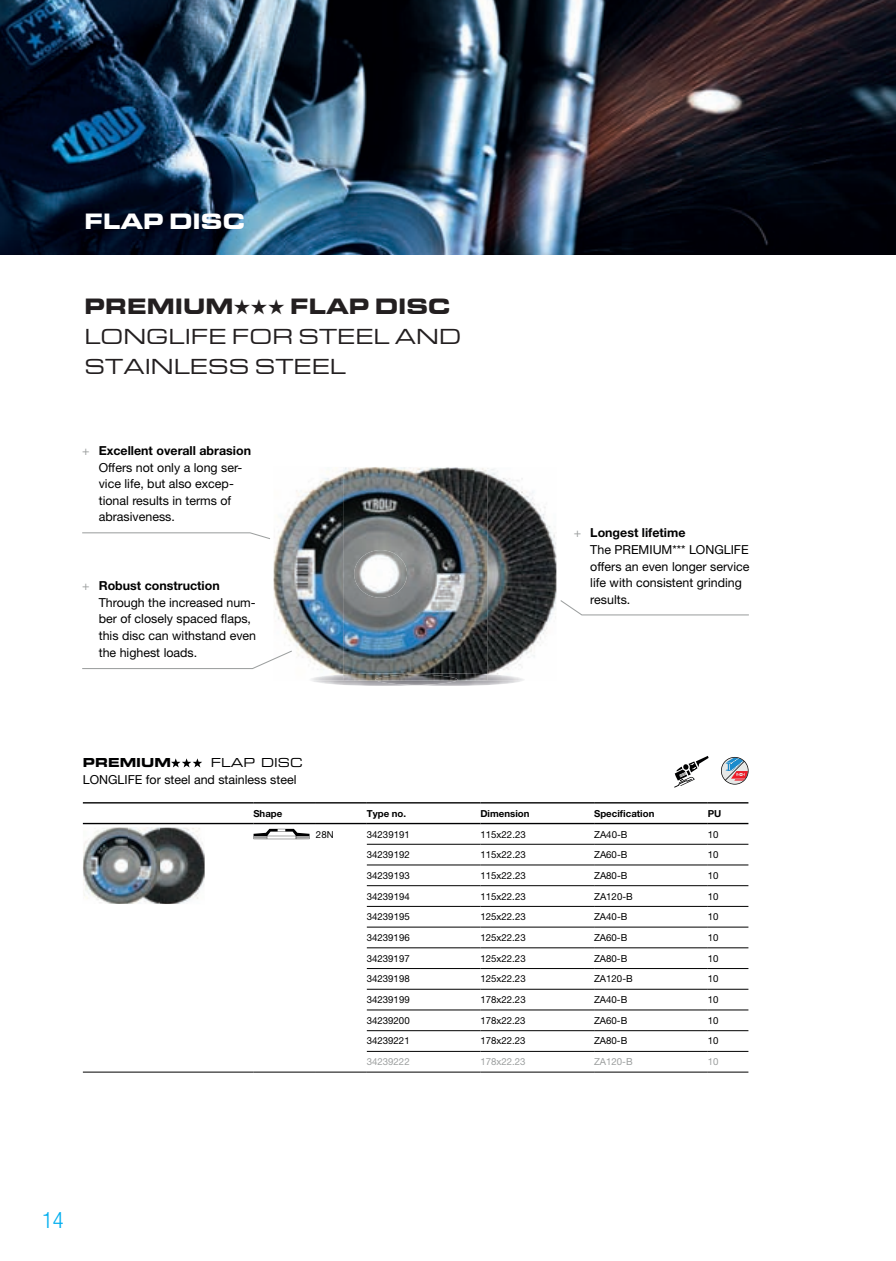
<style>
.page{position:relative;width:896px;height:1261px;background:#fff}
.page>*{position:absolute;margin:0;border:0;box-sizing:border-box;transform-origin:0 0}
.t1{font:300 condensed 22.5px "Helvetica Neue";color:#00aeef}
.t2{font:21px/30px "Eurostile Extended Two";color:#231f20}
.t3{font:21px "Eurostile Bold Extended Two";color:#231f20}
.t4{font:21px "Eurostile Bold Extended Two";color:#fff}
.t5{font:12.45px/16.5px "Helvetica Neue LT Pro";color:#000001}
.t6{font:12.45px "Eurostile LT Std Ex 2";color:#000001}
.t7{font:12.45px "Eurostile LT Std Bold Ex 2";color:#000001}
.t8{font:9.6px "Helvetica Neue LT Pro";color:#000001}
.t9{font:700 9.6px "Helvetica Neue LT Pro";color:#000001}
.t10{font:9.6px "Helvetica Neue LT Pro";color:#9c9f9f}
.s1{color:#9c9f9f}
.s2{font-weight:700}
</style>
<div class="page">
<img style="left:0;top:0;width:896px;height:255px">
<img style="left:377px;top:681px;width:80px;height:4px">
<img style="left:273px;top:468px;width:283px;height:206px">
<img style="left:343px;top:680px;width:114px;height:1px">
<img style="left:487px;top:674px;width:37px;height:6px">
<img style="left:308px;top:673px;width:179px;height:7px">
<img style="left:343px;top:467px;width:144px;height:207px">
<img style="left:354px;top:550px;width:53px;height:47px">
<svg style="left:560px;top:600px;width:189px;height:16px"></svg>
<svg style="left:82px;top:649px;width:211px;height:20px"></svg>
<svg style="left:82px;top:532px;width:188px;height:7px"></svg>
<svg style="left:674px;top:756px;width:34px;height:31px"></svg>
<svg style="left:721px;top:757px;width:27px;height:27px"></svg>
<img style="left:128px;top:827px;width:76px;height:77px">
<img style="left:83px;top:827px;width:45px;height:76px">
<img style="left:128px;top:827px;width:31px;height:76px">
<svg style="left:253px;top:828px;width:56px;height:11px"></svg>
<svg style="left:171px;top:758px;width:31px;height:9px"></svg>
<hr style="left:83px;top:802px;width:170px;height:1px;background:#000001">
<hr style="left:253px;top:802px;width:63px;height:1px;background:#000001">
<hr style="left:316px;top:802px;width:51px;height:1px;background:#000001">
<hr style="left:367px;top:802px;width:113px;height:1px;background:#000001">
<hr style="left:480px;top:802px;width:114px;height:1px;background:#000001">
<hr style="left:594px;top:802px;width:113px;height:1px;background:#000001">
<hr style="left:707px;top:802px;width:41px;height:1px;background:#000001">
<hr style="left:83px;top:822px;width:170px;height:2px;background:#000001">
<hr style="left:253px;top:822px;width:63px;height:2px;background:#000001">
<hr style="left:316px;top:822px;width:51px;height:2px;background:#000001">
<hr style="left:367px;top:822px;width:113px;height:2px;background:#000001">
<hr style="left:480px;top:822px;width:114px;height:2px;background:#000001">
<hr style="left:594px;top:822px;width:113px;height:2px;background:#000001">
<hr style="left:707px;top:822px;width:41px;height:2px;background:#000001">
<hr style="left:367px;top:864px;width:113px;height:1px;background:#000001">
<hr style="left:480px;top:864px;width:114px;height:1px;background:#000001">
<hr style="left:594px;top:864px;width:113px;height:1px;background:#000001">
<hr style="left:707px;top:864px;width:41px;height:1px;background:#000001">
<hr style="left:367px;top:885px;width:113px;height:1px;background:#000001">
<hr style="left:480px;top:885px;width:114px;height:1px;background:#000001">
<hr style="left:594px;top:885px;width:113px;height:1px;background:#000001">
<hr style="left:707px;top:885px;width:41px;height:1px;background:#000001">
<hr style="left:480px;top:906px;width:114px;height:1px;background:#000001">
<hr style="left:594px;top:906px;width:113px;height:1px;background:#000001">
<hr style="left:707px;top:906px;width:41px;height:1px;background:#000001">
<hr style="left:367px;top:926px;width:113px;height:1px;background:#000001">
<hr style="left:480px;top:926px;width:114px;height:1px;background:#000001">
<hr style="left:594px;top:926px;width:113px;height:1px;background:#000001">
<hr style="left:707px;top:926px;width:41px;height:1px;background:#000001">
<hr style="left:367px;top:947px;width:113px;height:1px;background:#000001">
<hr style="left:480px;top:947px;width:114px;height:1px;background:#000001">
<hr style="left:594px;top:947px;width:113px;height:1px;background:#000001">
<hr style="left:707px;top:947px;width:41px;height:1px;background:#000001">
<hr style="left:367px;top:968px;width:113px;height:1px;background:#000001">
<hr style="left:480px;top:968px;width:114px;height:1px;background:#000001">
<hr style="left:594px;top:968px;width:113px;height:1px;background:#000001">
<hr style="left:707px;top:968px;width:41px;height:1px;background:#000001">
<hr style="left:367px;top:988px;width:113px;height:1px;background:#000001">
<hr style="left:480px;top:988px;width:114px;height:1px;background:#000001">
<hr style="left:594px;top:988px;width:113px;height:1px;background:#000001">
<hr style="left:707px;top:988px;width:41px;height:1px;background:#000001">
<hr style="left:367px;top:1009px;width:113px;height:1px;background:#000001">
<hr style="left:480px;top:1009px;width:114px;height:1px;background:#000001">
<hr style="left:594px;top:1009px;width:113px;height:1px;background:#000001">
<hr style="left:707px;top:1009px;width:41px;height:1px;background:#000001">
<hr style="left:367px;top:1030px;width:113px;height:1px;background:#000001">
<hr style="left:480px;top:1030px;width:114px;height:1px;background:#000001">
<hr style="left:594px;top:1030px;width:113px;height:1px;background:#000001">
<hr style="left:707px;top:1030px;width:41px;height:1px;background:#000001">
<hr style="left:367px;top:1050px;width:113px;height:1px;background:#000001">
<hr style="left:480px;top:1050px;width:114px;height:1px;background:#000001">
<hr style="left:594px;top:1050px;width:113px;height:1px;background:#000001">
<hr style="left:707px;top:1050px;width:41px;height:1px;background:#000001">
<hr style="left:367px;top:1071px;width:113px;height:1px;background:#000001">
<hr style="left:480px;top:1071px;width:114px;height:1px;background:#000001">
<hr style="left:594px;top:1071px;width:113px;height:1px;background:#000001">
<hr style="left:707px;top:1071px;width:41px;height:1px;background:#000001">
<hr style="left:367px;top:843px;width:113px;height:1px;background:#000001">
<hr style="left:480px;top:843px;width:114px;height:1px;background:#000001">
<hr style="left:594px;top:843px;width:113px;height:1px;background:#000001">
<hr style="left:707px;top:843px;width:41px;height:1px;background:#000001">
<hr style="left:367px;top:906px;width:113px;height:1px;background:#000001">
<hr style="left:83px;top:1071px;width:170px;height:1px;background:#000001">
<hr style="left:253px;top:1071px;width:63px;height:1px;background:#000001">
<hr style="left:316px;top:1071px;width:51px;height:1px;background:#000001">
<h2 class="t4" style="left:85px;top:212px;width:162px">FLAP DISC</h2>
<h2 class="t3" style="left:85px;top:297px;width:367px">PREMIUM★★★ FLAP DISC</h2>
<h2 class="t2" style="left:85px;top:323px;width:378px">LONGLIFE FOR STEEL AND<br>STAINLESS STEEL</h2>
<p class="t5" style="left:99px;top:444px;width:154px;text-indent:-17px"><span class="s1">+</span> <span class="s2">Excellent overall abrasion<br></span>Offers not only a long ser&shy;vice life, but also excep&shy;tional results in terms of abrasiveness.</p>
<p class="t5" style="left:99px;top:579px;width:159px;text-indent:-17px"><span class="s1">+</span> <span class="s2">Robust construction<br></span>Through the increased num&shy;ber of closely spaced flaps, this disc can withstand even the highest loads.</p>
<p class="t5" style="left:590px;top:526px;width:161px;text-indent:-17px"><span class="s1">+</span> <span class="s2">Longest lifetime<br></span>The PREMIUM*** LONGLIFE offers an even longer service life with consistent grinding results.</p>
<p class="t7" style="left:83px;top:755px;width:90px">PREMIUM</p>
<p class="t6" style="left:211px;top:755px;width:93px">FLAP DISC</p>
<p class="t5" style="left:83px;top:772px;width:215px">LONGLIFE for steel and stainless steel</p>
<p class="t9" style="left:253px;top:809px;width:30px">Shape</p>
<p class="t9" style="left:367px;top:809px;width:41px">Type no.</p>
<p class="t9" style="left:480px;top:809px;width:50px">Dimension</p>
<p class="t9" style="left:594px;top:809px;width:62px">Specification</p>
<p class="t9" style="left:707px;top:809px;width:15px">PU</p>
<p class="t8" style="left:316px;top:830px;width:19px">28N</p>
<p class="t8" style="left:367px;top:830px;width:44px">34239191</p>
<p class="t8" style="left:480px;top:830px;width:47px">115x22.23</p>
<p class="t8" style="left:594px;top:830px;width:35px">ZA40-B</p>
<p class="t8" style="left:707px;top:830px;width:12px">10</p>
<p class="t8" style="left:367px;top:851px;width:44px">34239192</p>
<p class="t8" style="left:480px;top:851px;width:47px">115x22.23</p>
<p class="t8" style="left:594px;top:851px;width:35px">ZA60-B</p>
<p class="t8" style="left:707px;top:851px;width:12px">10</p>
<p class="t8" style="left:367px;top:871px;width:44px">34239193</p>
<p class="t8" style="left:480px;top:871px;width:47px">115x22.23</p>
<p class="t8" style="left:594px;top:871px;width:35px">ZA80-B</p>
<p class="t8" style="left:707px;top:871px;width:12px">10</p>
<p class="t8" style="left:367px;top:892px;width:44px">34239194</p>
<p class="t8" style="left:480px;top:892px;width:47px">115x22.23</p>
<p class="t8" style="left:594px;top:892px;width:40px">ZA120-B</p>
<p class="t8" style="left:707px;top:892px;width:12px">10</p>
<p class="t8" style="left:367px;top:913px;width:44px">34239195</p>
<p class="t8" style="left:480px;top:913px;width:47px">125x22.23</p>
<p class="t8" style="left:594px;top:913px;width:35px">ZA40-B</p>
<p class="t8" style="left:707px;top:913px;width:12px">10</p>
<p class="t8" style="left:367px;top:933px;width:44px">34239196</p>
<p class="t8" style="left:480px;top:933px;width:47px">125x22.23</p>
<p class="t8" style="left:594px;top:933px;width:35px">ZA60-B</p>
<p class="t8" style="left:707px;top:933px;width:12px">10</p>
<p class="t8" style="left:367px;top:954px;width:44px">34239197</p>
<p class="t8" style="left:480px;top:954px;width:47px">125x22.23</p>
<p class="t8" style="left:594px;top:954px;width:35px">ZA80-B</p>
<p class="t8" style="left:707px;top:954px;width:12px">10</p>
<p class="t8" style="left:367px;top:975px;width:44px">34239198</p>
<p class="t8" style="left:480px;top:975px;width:47px">125x22.23</p>
<p class="t8" style="left:594px;top:975px;width:40px">ZA120-B</p>
<p class="t8" style="left:707px;top:975px;width:12px">10</p>
<p class="t8" style="left:367px;top:996px;width:44px">34239199</p>
<p class="t8" style="left:480px;top:996px;width:47px">178x22.23</p>
<p class="t8" style="left:594px;top:996px;width:35px">ZA40-B</p>
<p class="t8" style="left:707px;top:996px;width:12px">10</p>
<p class="t8" style="left:367px;top:1016px;width:44px">34239200</p>
<p class="t8" style="left:480px;top:1016px;width:47px">178x22.23</p>
<p class="t8" style="left:594px;top:1016px;width:35px">ZA60-B</p>
<p class="t8" style="left:707px;top:1016px;width:12px">10</p>
<p class="t8" style="left:367px;top:1037px;width:44px">34239221</p>
<p class="t8" style="left:480px;top:1037px;width:47px">178x22.23</p>
<p class="t8" style="left:594px;top:1037px;width:35px">ZA80-B</p>
<p class="t8" style="left:707px;top:1037px;width:12px">10</p>
<p class="t10" style="left:367px;top:1058px;width:44px">34239222</p>
<p class="t10" style="left:480px;top:1058px;width:47px">178x22.23</p>
<p class="t10" style="left:594px;top:1058px;width:40px">ZA120-B</p>
<p class="t10" style="left:707px;top:1058px;width:12px">10</p>
<h1 class="t1" style="left:42px;top:1211px;width:23px">14</h1>
</div>
